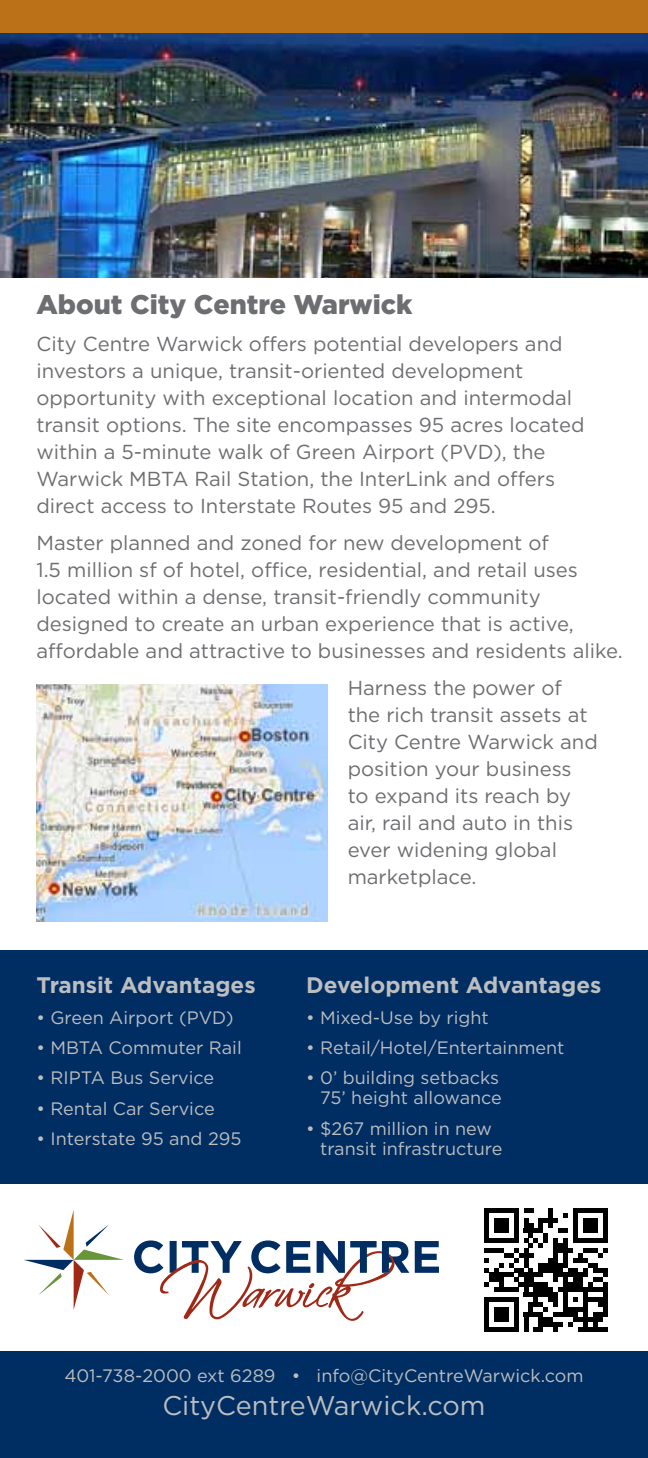
<style>
.page{position:relative;width:648px;height:1458px;background:#fff}
.page>*{position:absolute;margin:0;border:0;box-sizing:border-box;transform-origin:0 0}
.t1{font:900 27px "Gotham";color:#6d6e71}
.t2{font:27px "Gotham";color:#bcbec0}
.t3{font:700 22.5px "Gotham";color:#bcbec0}
.t4{font:20.25px/27px "Gotham";color:#6d6e71}
.t5{font:18px/20.2px "Gotham";color:#bcbec0;text-align:right}
</style>
<div class="page">
<svg style="left:484px;top:1208px;width:124px;height:124px"></svg>
<div style="left:573px;top:1208px;width:35px;height:5px;background:#000"></div>
<div style="left:0;top:950px;width:648px;height:233px;background:#002d62"></div>
<img style="left:0;top:32px;width:648px;height:245px">
<div style="left:0;top:0;width:648px;height:32px;background:#ba7118"></div>
<div style="left:0;top:1352px;width:648px;height:106px;background:#002d62"></div>
<img style="left:36px;top:685px;width:291px;height:237px">
<svg style="left:415px;top:1241px;width:24px;height:32px"></svg>
<svg style="left:134px;top:1240px;width:275px;height:81px"></svg>
<svg style="left:24px;top:1210px;width:100px;height:100px"></svg>
<h1 class="t1" style="left:36px;top:289px;width:378px">About City Centre Warwick</h1>
<p class="t4" style="left:36px;top:330px;width:550px">City Centre Warwick offers potential developers and investors a unique, transit-oriented development opportunity with exceptional location and intermodal transit options. The site encompasses 95 acres located within a 5-minute walk of Green Airport (PVD), the Warwick MBTA Rail Station, the InterLink and offers direct access to Interstate Routes 95 and 295.</p>
<p class="t4" style="left:36px;top:529px;width:588px">Master planned and zoned for new development of<br>1.5 million sf of hotel, office, residential, and retail uses located within a dense, transit-friendly community designed to create an urban experience that is active, affordable and attractive to businesses and residents alike.</p>
<p class="t4" style="left:348px;top:674px;width:252px">Harness the power of the rich transit assets at<br>City Centre Warwick and position your business<br>to expand its reach by air, rail and auto in this ever widening global marketplace.</p>
<p class="t3" style="left:36px;top:972px;width:221px">Transit Advantages</p>
<p class="t5" style="left:36px;top:1007px;width:199px">• Green Airport (PVD)</p>
<p class="t5" style="left:36px;top:1037px;width:207px">• MBTA Commuter Rail</p>
<p class="t5" style="left:36px;top:1068px;width:179px">• RIPTA Bus Service</p>
<p class="t5" style="left:36px;top:1098px;width:180px">• Rental Car Service</p>
<p class="t5" style="left:36px;top:1128px;width:206px">• Interstate 95 and 295</p>
<p class="t3" style="left:306px;top:972px;width:297px">Development Advantages</p>
<p class="t5" style="left:306px;top:1007px;width:184px">• Mixed-Use by right</p>
<p class="t5" style="left:306px;top:1037px;width:260px">• Retail/Hotel/Entertainment</p>
<p class="t5" style="left:306px;top:1067px;width:197px">• 0’ building setbacks<br>75’ height allowance</p>
<p class="t5" style="left:320px;top:1118px;width:184px;text-align:left;text-indent:-14px">• $267 million in new transit infrastructure</p>
<p class="t5" style="left:64px;top:1366px;width:521px">401-738-2000 ext 6289 • info@CityCentreWarwick.com</p>
<h1 class="t2" style="left:162px;top:1390px;width:325px">CityCentreWarwick.com</h1>
</div>
